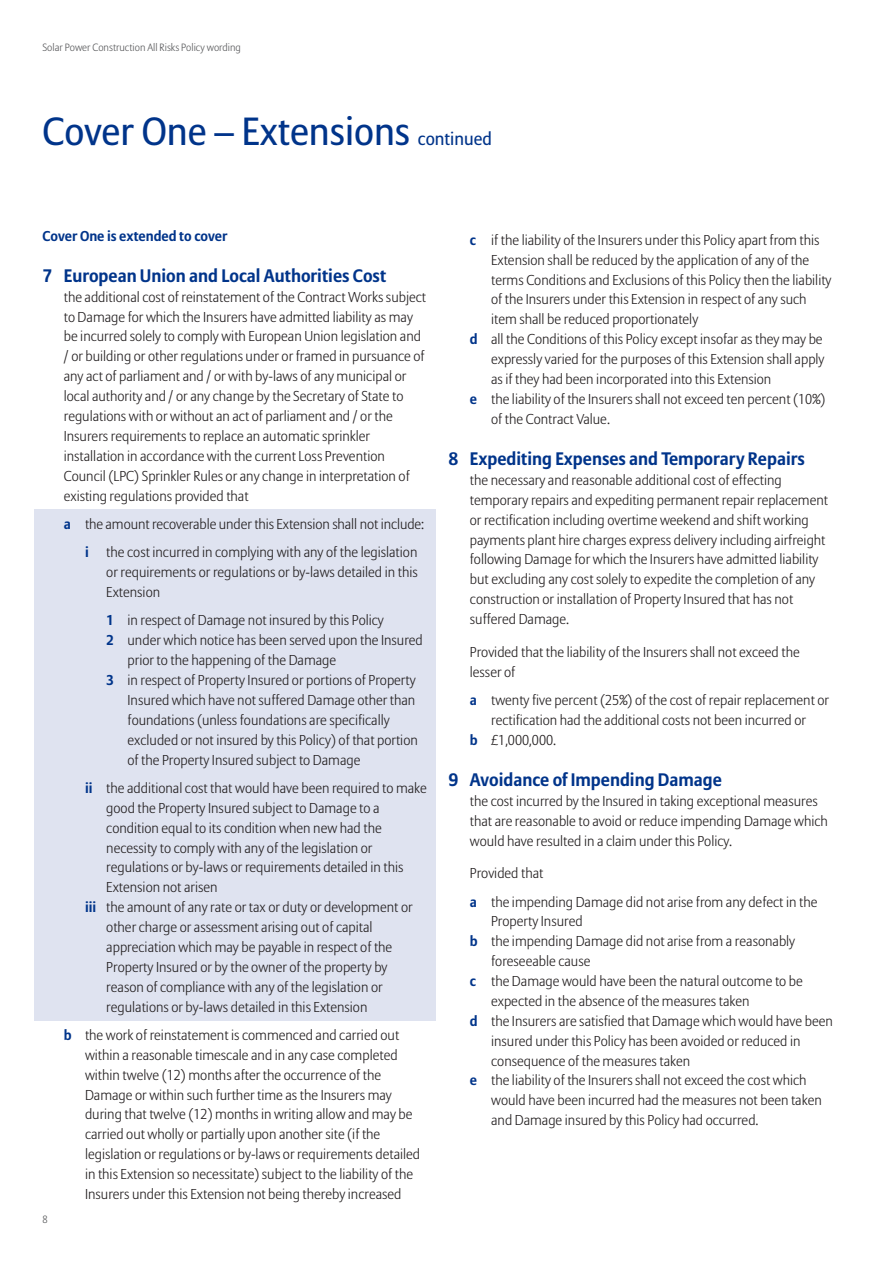
<style>
.page{position:relative;width:893px;height:1263px;background:#fff}
.page>*{position:absolute;margin:0;border:0;box-sizing:border-box;transform-origin:0 0}
.t1{font:39px "Allianz Sans";color:#00348a}
.t2{font:700 18px "Allianz Sans";color:#00348a}
.t3{font:300 14.25px/20px "Allianz Sans";color:#231f20}
.t4{font:700 14.25px "Allianz Sans";color:#00348a}
.t5{font:300 10.5px "Allianz Sans";color:#57585a}
.s1{font-size:18px}
.s2{font-weight:700;color:#00348a}
</style>
<div class="page">
<div style="left:34px;top:509px;width:402px;height:511px;background:#dfe3f0"></div>
<p class="t5" style="left:43px;top:43px;width:200px">Solar Power Construction All Risks Policy wording</p>
<h1 class="t1" style="left:43px;top:115px;width:451px">Cover One – Extensions <span class="s1">continued</span></h1>
<p class="t4" style="left:43px;top:230px;width:186px">Cover One is extended to cover</p>
<p class="t2" style="left:43px;top:268px;width:345px">7 European Union and Local Authorities Cost</p>
<p class="t3" style="left:64px;top:288px;width:364px">the additional cost of reinstatement of the Contract Works subject to Damage for which the Insurers have admitted liability as may be incurred solely to comply with European Union legislation and / or building or other regulations under or framed in pursuance of any act of parliament and / or with by-laws of any municipal or local authority and / or any change by the Secretary of State to regulations with or without an act of parliament and / or the Insurers requirements to replace an automatic sprinkler installation in accordance with the current Loss Prevention Council (LPC) Sprinkler Rules or any change in interpretation of existing regulations provided that</p>
<p class="t3" style="left:85px;top:511px;width:341px;line-height:28.3px;text-indent:-21px"><span class="s2">a</span> the amount recoverable under this Extension shall not include: <span class="s2">i</span> the cost incurred in complying with any of the legislation</p>
<p class="t3" style="left:106px;top:563px;width:313px">or requirements or regulations or by-laws detailed in this<br>Extension</p>
<p class="t3" style="left:106px;top:612px;width:279px"><span class="s2">1</span> in respect of Damage not insured by this Policy</p>
<p class="t3" style="left:106px;top:631px;width:318px"><span class="s2">2</span> under which notice has been served upon the Insured</p>
<p class="t3" style="left:128px;top:651px;width:210px">prior to the happening of the Damage</p>
<p class="t3" style="left:106px;top:671px;width:311px"><span class="s2">3</span> in respect of Property Insured or portions of Property</p>
<p class="t3" style="left:128px;top:691px;width:289px">Insured which have not suffered Damage other than</p>
<p class="t3" style="left:128px;top:711px;width:264px">foundations (unless foundations are specifically</p>
<p class="t3" style="left:128px;top:731px;width:292px">excluded or not insured by this Policy) of that portion</p>
<p class="t3" style="left:128px;top:751px;width:234px">of the Property Insured subject to Damage</p>
<p class="t3" style="left:85px;top:779px;width:343px"><span class="s2">ii</span> the additional cost that would have been required to make</p>
<p class="t3" style="left:106px;top:799px;width:275px">good the Property Insured subject to Damage to a</p>
<p class="t3" style="left:106px;top:819px;width:277px">condition equal to its condition when new had the</p>
<p class="t3" style="left:106px;top:839px;width:268px">necessity to comply with any of the legislation or</p>
<p class="t3" style="left:106px;top:859px;width:299px">regulations or by-laws or requirements detailed in this</p>
<p class="t3" style="left:106px;top:878px;width:113px">Extension not arisen</p>
<p class="t3" style="left:85px;top:898px;width:329px"><span class="s2">iii</span> the amount of any rate or tax or duty or development or</p>
<p class="t3" style="left:106px;top:918px;width:268px">other charge or assessment arising out of capital</p>
<p class="t3" style="left:106px;top:938px;width:287px">appreciation which may be payable in respect of the</p>
<p class="t3" style="left:106px;top:958px;width:283px">Property Insured or by the owner of the property by</p>
<p class="t3" style="left:106px;top:978px;width:278px">reason of compliance with any of the legislation or</p>
<p class="t3" style="left:106px;top:998px;width:263px">regulations or by-laws detailed in this Extension</p>
<p class="t3" style="left:85px;top:1026px;width:337px;text-indent:-21px"><span class="s2">b</span> the work of reinstatement is commenced and carried out within a reasonable timescale and in any case completed within twelve (12) months after the occurrence of the Damage or within such further time as the Insurers may during that twelve (12) months in writing allow and may be carried out wholly or partially upon another site (if the legislation or regulations or by-laws or requirements detailed in this Extension so necessitate) subject to the liability of the Insurers under this Extension not being thereby increased</p>
<p class="t5" style="left:43px;top:1215px;width:7px">8</p>
<p class="t3" style="left:470px;top:231px;width:351px"><span class="s2">c</span> if the liability of the Insurers under this Policy apart from this</p>
<p class="t3" style="left:491px;top:251px;width:320px">Extension shall be reduced by the application of any of the</p>
<p class="t3" style="left:491px;top:271px;width:342px">terms Conditions and Exclusions of this Policy then the liability</p>
<p class="t3" style="left:491px;top:291px;width:317px">of the Insurers under this Extension in respect of any such</p>
<p class="t3" style="left:491px;top:311px;width:209px">item shall be reduced proportionately</p>
<p class="t3" style="left:470px;top:330px;width:354px"><span class="s2">d</span> all the Conditions of this Policy except insofar as they may be</p>
<p class="t3" style="left:491px;top:350px;width:335px">expressly varied for the purposes of this Extension shall apply</p>
<p class="t3" style="left:491px;top:370px;width:282px">as if they had been incorporated into this Extension</p>
<p class="t3" style="left:470px;top:390px;width:357px"><span class="s2">e</span> the liability of the Insurers shall not exceed ten percent (10%)</p>
<p class="t3" style="left:491px;top:410px;width:120px">of the Contract Value.</p>
<p class="t2" style="left:449px;top:451px;width:358px">8 Expediting Expenses and Temporary Repairs</p>
<p class="t3" style="left:470px;top:471px;width:360px">the necessary and reasonable additional cost of effecting temporary repairs and expediting permanent repair replacement or rectification including overtime weekend and shift working payments plant hire charges express delivery including airfreight following Damage for which the Insurers have admitted liability but excluding any cost solely to expedite the completion of any construction or installation of Property Insured that has not suffered Damage.</p>
<p class="t3" style="left:470px;top:643px;width:331px">Provided that the liability of the Insurers shall not exceed the lesser of</p>
<p class="t3" style="left:470px;top:691px;width:361px"><span class="s2">a</span> twenty five percent (25%) of the cost of repair replacement or</p>
<p class="t3" style="left:491px;top:711px;width:316px">rectification had the additional costs not been incurred or</p>
<p class="t3" style="left:470px;top:731px;width:88px"><span class="s2">b</span> £1,000,000.</p>
<p class="t2" style="left:449px;top:772px;width:275px">9 Avoidance of Impending Damage</p>
<p class="t3" style="left:470px;top:792px;width:359px">the cost incurred by the Insured in taking exceptional measures that are reasonable to avoid or reduce impending Damage which would have resulted in a claim under this Policy.</p>
<p class="t3" style="left:470px;top:860px;width:349px;line-height:28.3px">Provided that<br><span class="s2">a</span> the impending Damage did not arise from any defect in the</p>
<p class="t3" style="left:491px;top:913px;width:93px">Property Insured</p>
<p class="t3" style="left:470px;top:932px;width:327px"><span class="s2">b</span> the impending Damage did not arise from a reasonably</p>
<p class="t3" style="left:491px;top:952px;width:101px">foreseeable cause</p>
<p class="t3" style="left:470px;top:972px;width:334px"><span class="s2">c</span> the Damage would have been the natural outcome to be</p>
<p class="t3" style="left:491px;top:992px;width:260px">expected in the absence of the measures taken</p>
<p class="t3" style="left:470px;top:1012px;width:365px"><span class="s2">d</span> the Insurers are satisfied that Damage which would have been</p>
<p class="t3" style="left:491px;top:1032px;width:311px">insured under this Policy has been avoided or reduced in</p>
<p class="t3" style="left:491px;top:1052px;width:201px">consequence of the measures taken</p>
<p class="t3" style="left:470px;top:1072px;width:338px"><span class="s2">e</span> the liability of the Insurers shall not exceed the cost which</p>
<p class="t3" style="left:491px;top:1091px;width:332px">would have been incurred had the measures not been taken</p>
<p class="t3" style="left:491px;top:1111px;width:269px">and Damage insured by this Policy had occurred.</p>
</div>
